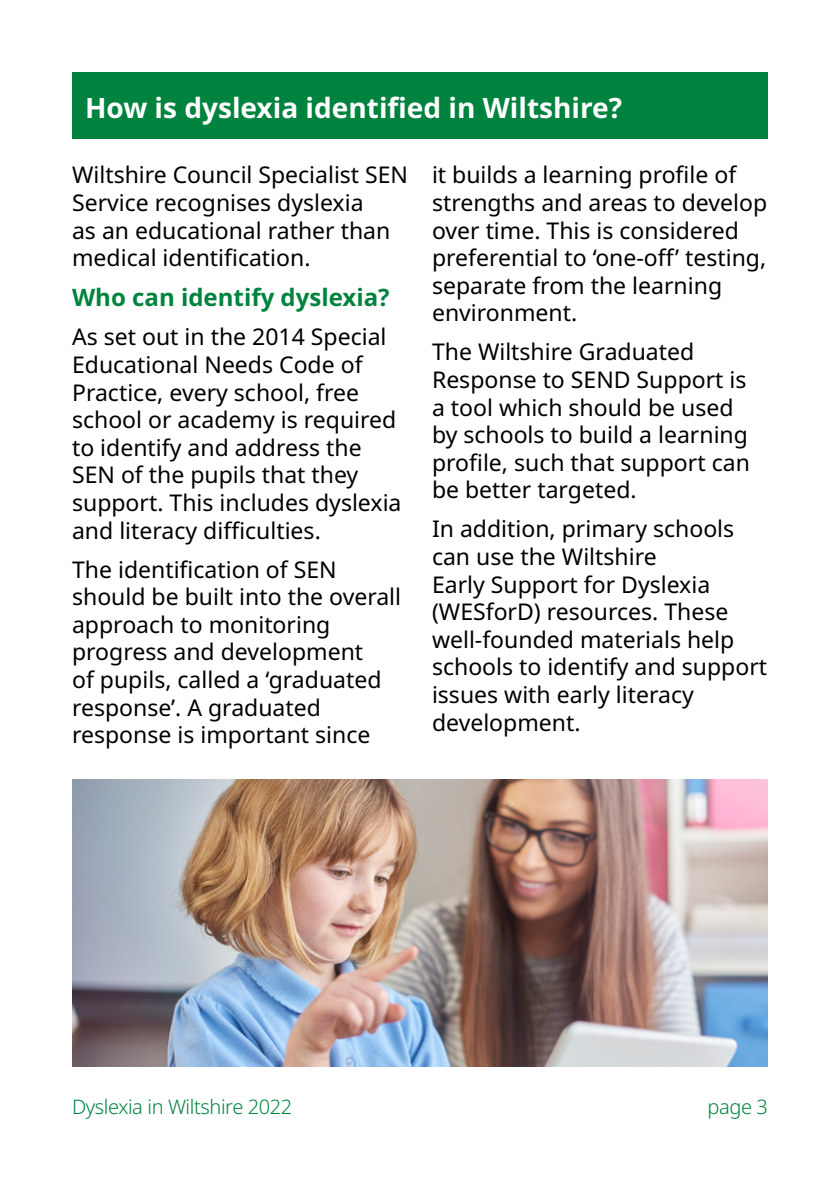
<style>
.page{position:relative;width:840px;height:1191px;background:#fff}
.page>*{position:absolute;margin:0;border:0;box-sizing:border-box;transform-origin:0 0}
.t1{font:700 28px "Noto Sans";color:#fff}
.t2{font:700 24px "Noto Sans";color:#00833e}
.t3{font:23px/27.6px "Noto Sans";color:#000}
.t4{font:300 20px "Noto Sans";letter-spacing:-.02em;color:#00833e}
</style>
<div class="page">
<div style="left:72px;top:72px;width:695px;height:67px;background:#00833e"></div>
<img style="left:72px;top:780px;width:695px;height:286px">
<p class="t1" style="left:85px;top:88px;width:538px">How is dyslexia identified in Wiltshire?</p>
<p class="t3" style="left:72px;top:162px;width:337px">Wiltshire Council Specialist SEN<br>Service recognises dyslexia<br>as an educational rather than medical identification.</p>
<p class="t2" style="left:72px;top:281px;width:319px">Who can identify dyslexia?</p>
<p class="t3" style="left:72px;top:324px;width:331px">As set out in the 2014 Special<br>Educational Needs Code of<br>Practice, every school, free school or academy is required to identify and address the<br>SEN of the pupils that they support. This includes dyslexia and literacy difficulties.</p>
<p class="t3" style="left:72px;top:556px;width:330px">The identification of SEN should be built into the overall approach to monitoring progress and development<br>of pupils, called a ‘graduated response’. A graduated response is important since</p>
<p class="t3" style="left:432px;top:162px;width:336px">it builds a learning profile of strengths and areas to develop over time. This is considered preferential to ‘one-off’ testing, separate from the learning environment.</p>
<p class="t3" style="left:432px;top:339px;width:319px">The Wiltshire Graduated<br>Response to SEND Support is a tool which should be used by schools to build a learning profile, such that support can be better targeted.</p>
<p class="t3" style="left:432px;top:516px;width:336px">In addition, primary schools can use the Wiltshire<br>Early Support for Dyslexia (WESforD) resources. These well-founded materials help schools to identify and support issues with early literacy development.</p>
<p class="t4" style="left:72px;top:1092px;width:222px">Dyslexia in Wiltshire 2022</p>
<p class="t4" style="left:707px;top:1092px;width:62px">page 3</p>
</div>
